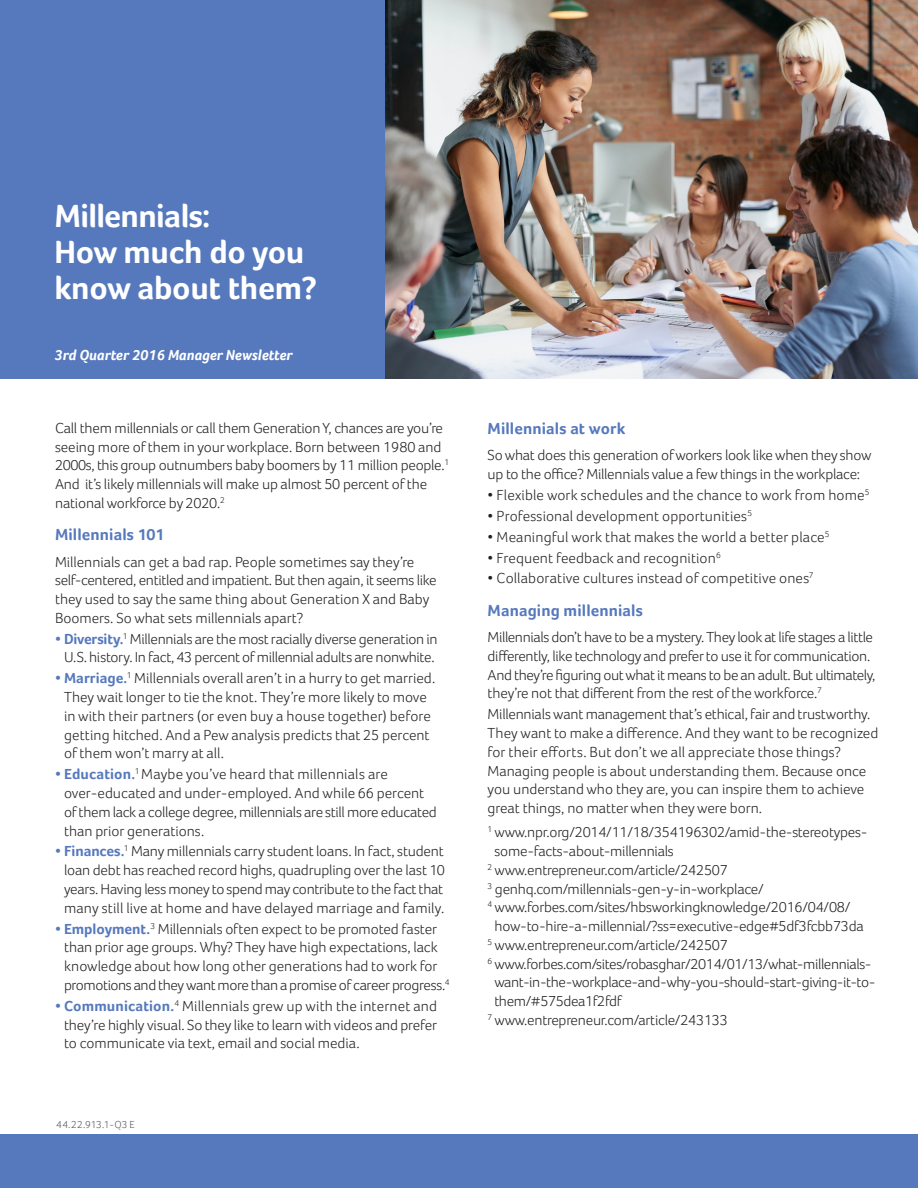
<style>
.page{position:relative;width:918px;height:1188px;background:#fff}
.page>*{position:absolute;margin:0;border:0;box-sizing:border-box;transform-origin:0 0}
._01-Flyer_Title_24_2{font:700 33px/36px "Foco";letter-spacing:-.01em;color:#fff}
.Color_Header{font:700 16.5px "Foco";letter-spacing:.005em;color:#5679bd}
.Body{font:300 15px/18.8px "Foco";letter-spacing:-.01em;color:#231f20}
.Body-2{font:300 15px "Foco";letter-spacing:.01em;color:#231f20}
.t1{font:italic 700 15px "Foco";color:#fff}
._11-Part_number__200{font:300 10.5px "Foco";letter-spacing:.005em;color:#57585a}
.s1{font-weight:700;color:#5679bd}
</style>
<div class="page">
<img style="left:384px;top:0;width:534px;height:378px">
<div style="left:0;top:0;width:384px;height:379px;background:#5679bd"></div>
<div style="left:0;top:1135px;width:918px;height:53px;background:#5679bd"></div>
<p class="_01-Flyer_Title_24_2" style="left:54px;top:197px;width:264px">Millennials:<br>How much do you know about them?</p>
<p class="t1" style="left:54px;top:346px;width:240px">3rd Quarter 2016 Manager Newsletter</p>
<p class="Body" style="left:55px;top:418px;width:396px">Call them millennials or call them Generation Y, chances are you’re seeing more of them in your workplace. Born between 1980 and 2000s, this group outnumbers baby boomers by 11 million people.<sup>1<br></sup>And it’s likely millennials will make up almost 50 percent of the national workforce by 2020.<sup>2</sup></p>
<p class="Color_Header" style="left:55px;top:525px;width:111px">Millennials 101</p>
<p class="Body" style="left:55px;top:552px;width:383px">Millennials can get a bad rap. People sometimes say they’re self-centered, entitled and impatient. But then again, it seems like they used to say the same thing about Generation X and Baby Boomers. So what sets millennials apart?</p>
<p class="Body" style="left:55px;top:629px;width:384px;text-align:center"><span class="s1">• Diversity.</span><sup>1</sup> Millennials are the most racially diverse generation in<br>U.S. history. In fact, 43 percent of millennial adults are nonwhite.</p>
<p class="Body" style="left:64px;top:669px;width:373px;text-indent:-9px"><span class="s1">• Marriage.</span><sup>1</sup> Millennials overall aren’t in a hurry to get married.<br>They wait longer to tie the knot. They’re more likely to move in with their partners (or even buy a house together) before getting hitched. And a Pew analysis predicts that 25 percent of them won’t marry at all.</p>
<p class="Body" style="left:64px;top:765px;width:374px;text-indent:-9px"><span class="s1">• Education.</span><sup>1</sup> Maybe you’ve heard that millennials are over-educated and under-employed. And while 66 percent of them lack a college degree, millennials are still more educated than prior generations.</p>
<p class="Body" style="left:64px;top:842px;width:382px;text-align:justify;text-indent:-9px"><span class="s1">• Finances.</span><sup>1</sup> Many millennials carry student loans. In fact, student loan debt has reached record highs, quadrupling over the last 10 years. Having less money to spend may contribute to the fact that many still live at home and have delayed marriage and family.</p>
<p class="Body" style="left:64px;top:919px;width:387px;text-indent:-9px"><span class="s1">• Employment.</span><sup>3</sup> Millennials often expect to be promoted faster than prior age groups. Why? They have high expectations, lack knowledge about how long other generations had to work for promotions and they want more than a promise of career progress.<sup>4</sup></p>
<p class="Body" style="left:64px;top:996px;width:375px;text-align:justify;text-indent:-9px"><span class="s1">• Communication.</span><sup>4</sup> Millennials grew up with the internet and they’re highly visual. So they like to learn with videos and prefer to communicate via text, email and social media.</p>
<p class="_11-Part_number__200" style="left:56px;top:1118px;width:80px">44.22.913.1-Q3 E</p>
<p class="Color_Header" style="left:488px;top:419px;width:139px">Millennials at work</p>
<p class="Body" style="left:488px;top:446px;width:385px">So what does this generation of workers look like when they show up to the office? Millennials value a few things in the workplace:</p>
<p class="Body-2" style="left:488px;top:486px;width:383px">• Flexible work schedules and the chance to work from home<sup>5</sup></p>
<p class="Body-2" style="left:488px;top:507px;width:266px">• Professional development opportunities<sup>5</sup></p>
<p class="Body-2" style="left:488px;top:528px;width:343px">• Meaningful work that makes the world a better place<sup>5</sup></p>
<p class="Body" style="left:488px;top:548px;width:235px">• Frequent feedback and recognition<sup>6</sup></p>
<p class="Body-2" style="left:488px;top:570px;width:327px">• Collaborative cultures instead of competitive ones<sup>7</sup></p>
<p class="Color_Header" style="left:488px;top:601px;width:157px">Managing millennials</p>
<p class="Body" style="left:488px;top:628px;width:389px">Millennials don’t have to be a mystery. They look at life stages a little differently, like technology and prefer to use it for communication.<br>And they’re figuring out what it means to be an adult. But ultimately, they’re not that different from the rest of the workforce.<sup>7</sup></p>
<p class="Body" style="left:488px;top:705px;width:392px">Millennials want management that’s ethical, fair and trustworthy.<br>They want to make a difference. And they want to be recognized for their efforts. But don’t we all appreciate those things?<br>Managing people is about understanding them. Because once you understand who they are, you can inspire them to achieve great things, no matter when they were born.</p>
<p class="Body" style="left:495px;top:823px;width:374px;text-indent:-7px"><sup>1</sup> www.npr.org/2014/11/18/354196302/amid-the-stereotypes&shy;some-facts-about-millennials</p>
<p class="Body" style="left:488px;top:860px;width:242px"><sup>2</sup> www.entrepreneur.com/article/242507</p>
<p class="Body" style="left:488px;top:879px;width:278px"><sup>3</sup> genhq.com/millennials-gen-y-in-workplace/</p>
<p class="Body" style="left:495px;top:898px;width:371px;text-indent:-7px"><sup>4</sup> www.forbes.com/sites/hbsworkingknowledge/2016/04/08/ how-to-hire-a-millennial/?ss=executive-edge#5df3fcbb73da</p>
<p class="Body" style="left:488px;top:935px;width:242px"><sup>5</sup> www.entrepreneur.com/article/242507</p>
<p class="Body" style="left:494px;top:954px;width:383px;text-indent:-7px"><sup>6</sup> www.forbes.com/sites/robasghar/2014/01/13/what-millennials&shy;want-in-the-workplace-and-why-you-should-start-giving-it-to&shy;them/#575dea1f2fdf</p>
<p class="Body" style="left:488px;top:1010px;width:242px"><sup>7</sup> www.entrepreneur.com/article/243133</p>
</div>
